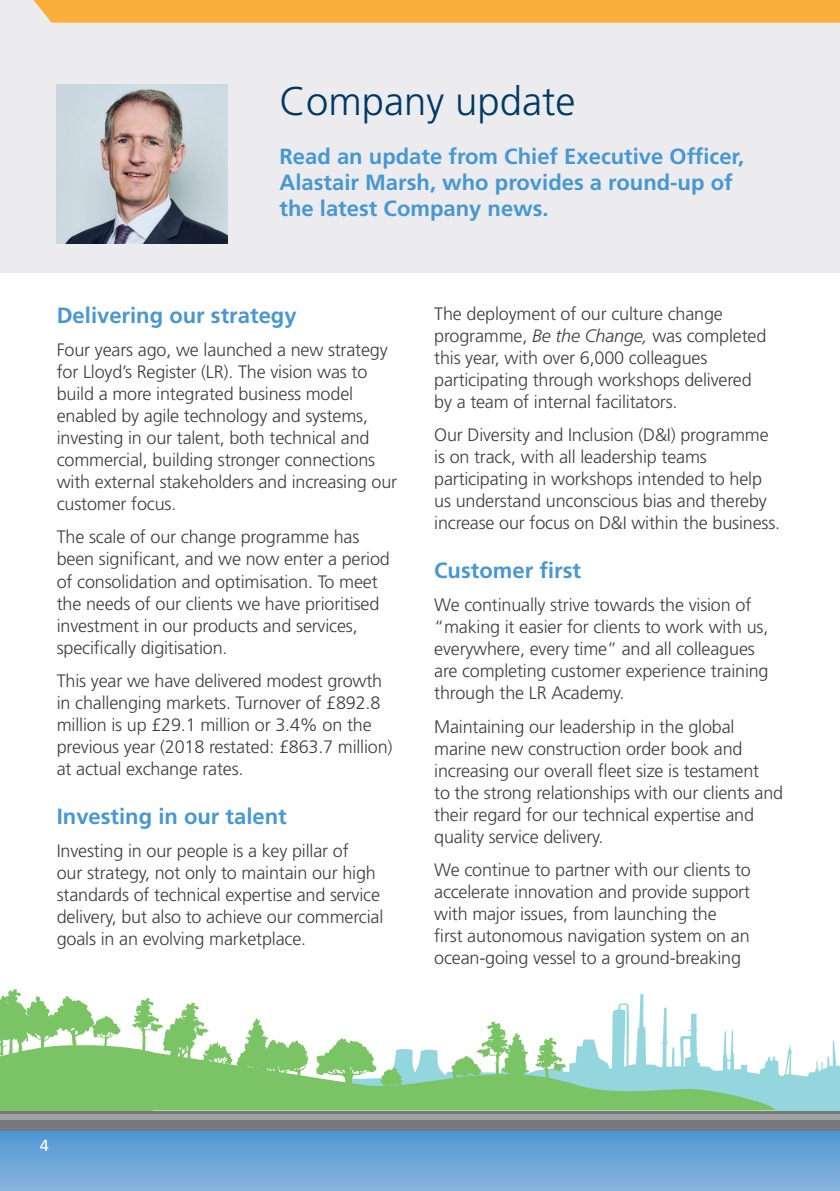
<style>
.page{position:relative;width:840px;height:1191px;background:#fff}
.page>*{position:absolute;margin:0;border:0;box-sizing:border-box;transform-origin:0 0}
.t1{font:300 40px "Frutiger LT Std";color:#003965}
.t2{font:700 22px/26px "Frutiger LT Std";color:#4797d2}
.t3{font:300 18px/22px "Frutiger LT Std";letter-spacing:-.01em;color:#3e3e3f}
.t4{font:16px "Frutiger LT Std";color:#fff}
.s1{font-style:italic}
</style>
<div class="page">
<div style="left:0;top:0;width:839px;height:272px;background:#ececee"></div>
<svg style="left:577px;top:994px;width:156px;height:53px"></svg>
<svg style="left:308px;top:1047px;width:429px;height:63px"></svg>
<svg style="left:737px;top:1040px;width:102px;height:70px"></svg>
<hr style="left:0;top:1110px;width:839px;height:3px;background:#77787c">
<div style="left:0;top:1113px;width:839px;height:8px;background:#9fa1a3"></div>
<div style="left:0;top:1120px;width:839px;height:13px;background:#77787c"></div>
<hr style="left:0;top:1111px;width:839px;height:3px;background:#77787c">
<div style="left:0;top:1131px;width:839px;height:60px;background:linear-gradient(to bottom,#4d97d2,#89b3df)"></div>
<svg style="left:316px;top:1038px;width:86px;height:55px"></svg>
<svg style="left:535px;top:1037px;width:31px;height:69px"></svg>
<svg style="left:451px;top:1021px;width:78px;height:73px"></svg>
<svg style="left:0;top:989px;width:308px;height:147px"></svg>
<img style="left:57px;top:85px;width:170px;height:158px">
<div style="left:33px;top:0;width:806px;height:23px;background:#fbae3b"></div>
<h1 class="t1" style="left:279px;top:79px;width:297px">Company update</h1>
<p class="t2" style="left:279px;top:143px;width:466px">Read an update from Chief Executive Officer,<br>Alastair Marsh, who provides a round-up of the latest Company news.</p>
<p class="t2" style="left:57px;top:302px;width:241px">Delivering our strategy</p>
<p class="t3" style="left:57px;top:339px;width:342px">Four years ago, we launched a new strategy for Lloyd’s Register (LR). The vision was to build a more integrated business model enabled by agile technology and systems, investing in our talent, both technical and commercial, building stronger connections with external stakeholders and increasing our customer focus.</p>
<p class="t3" style="left:57px;top:526px;width:334px">The scale of our change programme has been significant, and we now enter a period of consolidation and optimisation. To meet the needs of our clients we have prioritised investment in our products and services, specifically digitisation.</p>
<p class="t3" style="left:57px;top:670px;width:337px">This year we have delivered modest growth in challenging markets. Turnover of £892.8 million is up £29.1 million or 3.4% on the previous year (2018 restated: £863.7 million) at actual exchange rates.</p>
<p class="t2" style="left:57px;top:803px;width:231px">Investing in our talent</p>
<p class="t3" style="left:57px;top:840px;width:328px">Investing in our people is a key pillar of<br>our strategy, not only to maintain our high standards of technical expertise and service delivery, but also to achieve our commercial goals in an evolving marketplace.</p>
<p class="t3" style="left:434px;top:303px;width:333px">The deployment of our culture change programme, <span class="s1">Be the Change,</span> was completed this year, with over 6,000 colleagues participating through workshops delivered by a team of internal facilitators.</p>
<p class="t3" style="left:434px;top:424px;width:347px">Our Diversity and Inclusion (D&amp;I) programme is on track, with all leadership teams participating in workshops intended to help us understand unconscious bias and thereby increase our focus on D&amp;I within the business.</p>
<p class="t2" style="left:434px;top:557px;width:148px">Customer first</p>
<p class="t3" style="left:434px;top:594px;width:336px">We continually strive towards the vision of “making it easier for clients to work with us, everywhere, every time” and all colleagues are completing customer experience training through the LR Academy.</p>
<p class="t3" style="left:434px;top:715px;width:350px">Maintaining our leadership in the global marine new construction order book and increasing our overall fleet size is testament<br>to the strong relationships with our clients and their regard for our technical expertise and quality service delivery.</p>
<p class="t3" style="left:434px;top:859px;width:318px">We continue to partner with our clients to accelerate innovation and provide support with major issues, from launching the<br>first autonomous navigation system on an ocean-going vessel to a ground-breaking</p>
<p class="t4" style="left:40px;top:1136px;width:10px">4</p>
</div>
